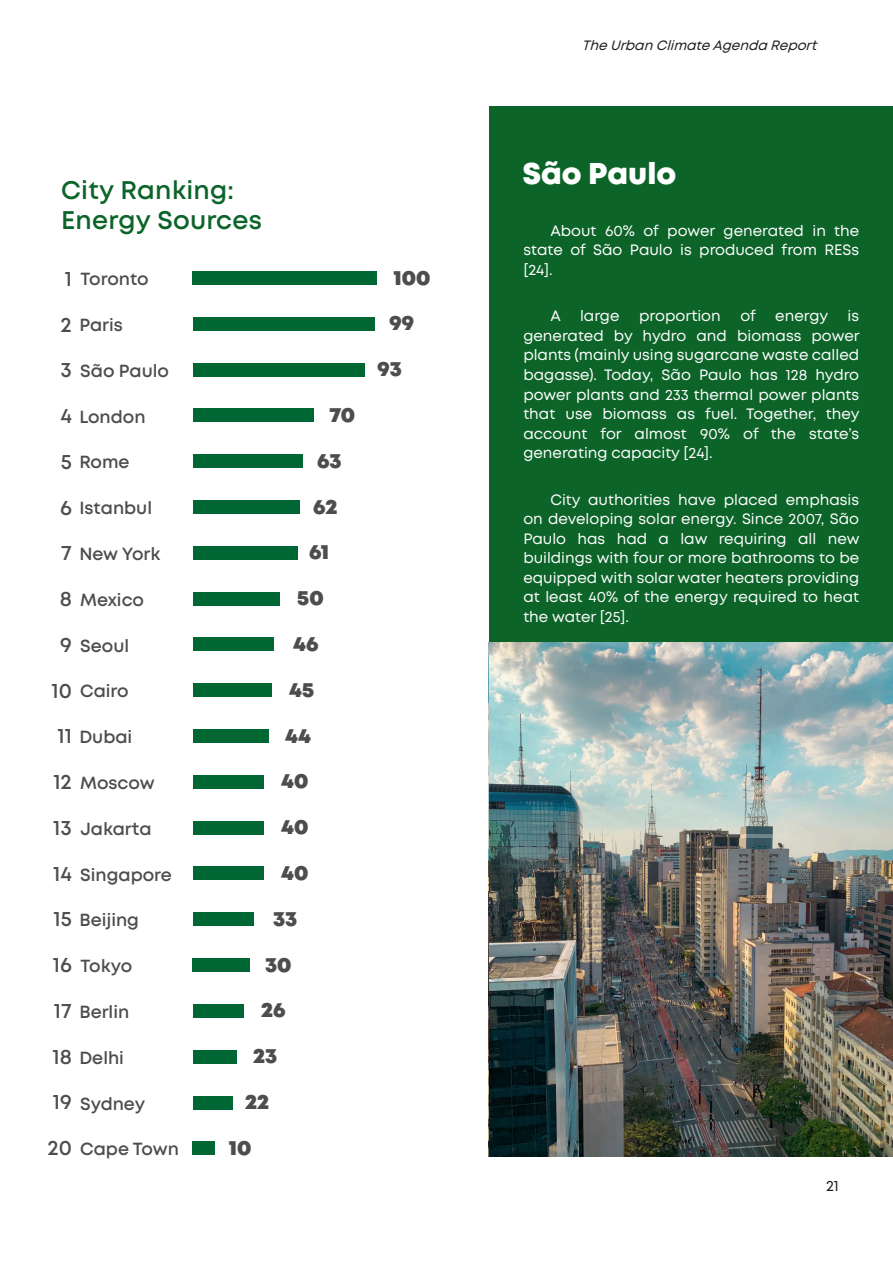
<style>
.page{position:relative;width:893px;height:1263px;background:#fff}
.page>*{position:absolute;margin:0;border:0;box-sizing:border-box;transform-origin:0 0}
.t1{font:800 30px "Mont";color:#fff}
.t2{font:600 25.5px/30.6px "Mont";letter-spacing:.01em;color:#0c6429}
.t3{font:600 21px/45.8px "Mont";color:#4e4d4d;text-align:right}
.t4{font:900 20.7px "Mont";color:#4e4d4d}
.t5{font:600 17.55px "Mont";color:#4e4d4d}
.t6{font:15px/19.5px "Mont";color:#fff;text-align:justify}
.t7{font:15px "Mont";color:#1b1b1f}
.t8{font:italic 13.5px "Mont";color:#1b1b1f}
</style>
<div class="page">
<div style="left:489px;top:106px;width:404px;height:1051px;background:#0c6429"></div>
<div style="left:193px;top:271px;width:184px;height:14px;background:#006634"></div>
<div style="left:193px;top:317px;width:182px;height:14px;background:#006634"></div>
<div style="left:193px;top:363px;width:172px;height:13px;background:#006634"></div>
<div style="left:193px;top:409px;width:120px;height:13px;background:#006634"></div>
<div style="left:193px;top:454px;width:109px;height:14px;background:#006634"></div>
<div style="left:193px;top:500px;width:107px;height:14px;background:#006634"></div>
<div style="left:193px;top:546px;width:104px;height:14px;background:#006634"></div>
<div style="left:193px;top:592px;width:87px;height:13px;background:#006634"></div>
<div style="left:193px;top:638px;width:81px;height:13px;background:#006634"></div>
<div style="left:193px;top:683px;width:78px;height:14px;background:#006634"></div>
<div style="left:193px;top:729px;width:76px;height:14px;background:#006634"></div>
<div style="left:193px;top:775px;width:71px;height:14px;background:#006634"></div>
<div style="left:193px;top:821px;width:71px;height:13px;background:#006634"></div>
<div style="left:193px;top:867px;width:71px;height:13px;background:#006634"></div>
<div style="left:193px;top:912px;width:61px;height:14px;background:#006634"></div>
<div style="left:193px;top:958px;width:57px;height:14px;background:#006634"></div>
<div style="left:193px;top:1004px;width:51px;height:14px;background:#006634"></div>
<div style="left:193px;top:1050px;width:43px;height:13px;background:#006634"></div>
<div style="left:193px;top:1096px;width:39px;height:13px;background:#006634"></div>
<div style="left:193px;top:1141px;width:22px;height:14px;background:#006634"></div>
<img style="left:489px;top:642px;width:404px;height:515px">
<h2 class="t2" style="left:61px;top:176px;width:202px">City Ranking:<br>Energy Sources</h2>
<h3 class="t3" style="left:47px;top:257px;width:26px">1<br>2<br>3<br>4<br>5<br>6<br>7<br>8<br>9<br>10<br>11<br>12<br>13<br>14<br>15<br>16<br>17<br>18<br>19<br>20</h3>
<p class="t5" style="left:81px;top:272px;width:69px">Toronto</p>
<p class="t5" style="left:79px;top:318px;width:45px">Paris</p>
<p class="t5" style="left:80px;top:364px;width:90px">São Paulo</p>
<p class="t5" style="left:79px;top:410px;width:68px">London</p>
<p class="t5" style="left:79px;top:456px;width:52px">Rome</p>
<p class="t5" style="left:79px;top:501px;width:74px">Istanbul</p>
<p class="t5" style="left:79px;top:547px;width:83px">New York</p>
<p class="t5" style="left:80px;top:593px;width:65px">Mexico</p>
<p class="t5" style="left:80px;top:639px;width:50px">Seoul</p>
<p class="t5" style="left:80px;top:685px;width:50px">Cairo</p>
<p class="t5" style="left:79px;top:730px;width:54px">Dubai</p>
<p class="t5" style="left:80px;top:776px;width:76px">Moscow</p>
<p class="t5" style="left:81px;top:822px;width:73px">Jakarta</p>
<p class="t5" style="left:80px;top:868px;width:93px">Singapore</p>
<p class="t5" style="left:79px;top:914px;width:61px">Beijing</p>
<p class="t5" style="left:81px;top:959px;width:53px">Tokyo</p>
<p class="t5" style="left:79px;top:1005px;width:51px">Berlin</p>
<p class="t5" style="left:79px;top:1051px;width:46px">Delhi</p>
<p class="t5" style="left:80px;top:1097px;width:66px">Sydney</p>
<p class="t5" style="left:80px;top:1143px;width:100px">Cape Town</p>
<h3 class="t4" style="left:329px;top:407px;width:27px">70</h3>
<h3 class="t4" style="left:317px;top:453px;width:26px">63</h3>
<h3 class="t4" style="left:313px;top:499px;width:26px">62</h3>
<h3 class="t4" style="left:309px;top:544px;width:21px">61</h3>
<h3 class="t4" style="left:297px;top:590px;width:28px">50</h3>
<h3 class="t4" style="left:293px;top:636px;width:27px">46</h3>
<h3 class="t4" style="left:289px;top:682px;width:26px">45</h3>
<h3 class="t4" style="left:285px;top:728px;width:27px">44</h3>
<h3 class="t4" style="left:281px;top:773px;width:29px">40</h3>
<h3 class="t4" style="left:281px;top:819px;width:29px">40</h3>
<h3 class="t4" style="left:281px;top:865px;width:29px">40</h3>
<h3 class="t4" style="left:273px;top:911px;width:26px">33</h3>
<h3 class="t4" style="left:265px;top:957px;width:28px">30</h3>
<h3 class="t4" style="left:261px;top:1002px;width:26px">26</h3>
<h3 class="t4" style="left:253px;top:1048px;width:26px">23</h3>
<h3 class="t4" style="left:245px;top:1094px;width:26px">22</h3>
<h3 class="t4" style="left:229px;top:1140px;width:24px">10</h3>
<h3 class="t4" style="left:394px;top:270px;width:38px">100</h3>
<h3 class="t4" style="left:390px;top:315px;width:26px">99</h3>
<h3 class="t4" style="left:378px;top:361px;width:26px">93</h3>
<p class="t8" style="left:582px;top:41px;width:239px">The Urban Climate Agenda Report</p>
<h1 class="t1" style="left:522px;top:162px;width:155px">São Paulo</h1>
<p class="t6" style="left:523px;top:222px;width:337px;text-indent:27px">About 60% of power generated in the state of São Paulo is produced from RESs [24].</p>
<p class="t6" style="left:550px;top:308px;width:12px">A</p>
<p class="t6" style="left:580px;top:308px;width:41px">large</p>
<p class="t6" style="left:639px;top:308px;width:83px">proportion</p>
<p class="t6" style="left:740px;top:308px;width:17px">of</p>
<p class="t6" style="left:775px;top:308px;width:55px">energy</p>
<p class="t6" style="left:523px;top:308px;width:338px;text-indent:324px">is generated by hydro and biomass power plants (mainly using sugarcane waste called bagasse). Today, São Paulo has 128 hydro power plants and 233 thermal power plants that use biomass as fuel. Together, they account for almost 90% of the state’s generating capacity [24].</p>
<p class="t6" style="left:523px;top:491px;width:338px;text-indent:27px">City authorities have placed emphasis on developing solar energy. Since 2007, São Paulo has had a law requiring all new buildings with four or more bathrooms to be equipped with solar water heaters providing at least 40% of the energy required to heat the water [25].</p>
<p class="t7" style="left:826px;top:1180px;width:14px">21</p>
</div>
